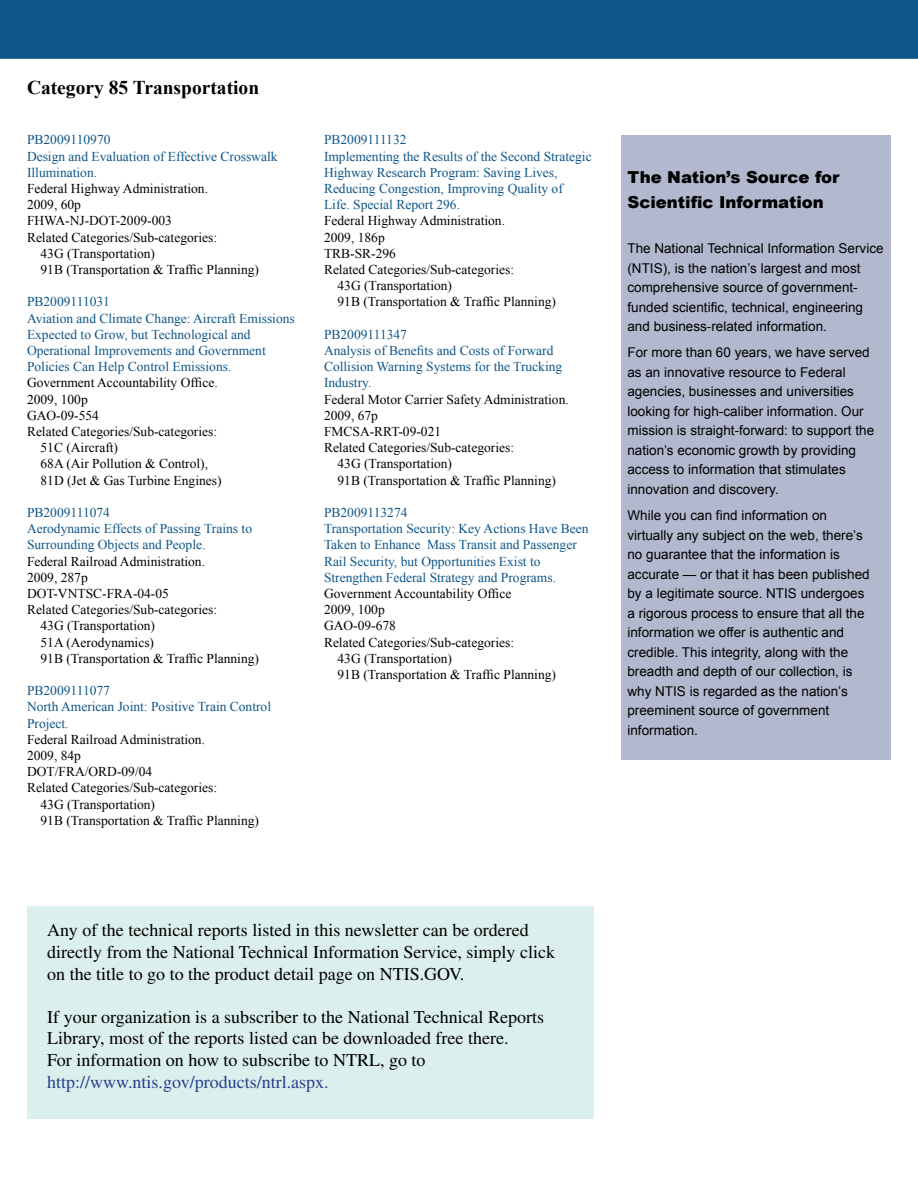
<style>
.page{position:relative;width:918px;height:1188px;background:#fff}
.page>*{position:absolute;margin:0;border:0;box-sizing:border-box;transform-origin:0 0}
.t1{font:700 19.5px "Times New Roman";color:#000}
.t2{font:18px/21.6px "Times";color:#000}
.t3{font:18px "Times";color:#25408f}
.t4{font:900 16.5px/25.5px "Arial";color:#000}
.t5{font:13.5px "Times New Roman";color:#000}
.t6{font:13.5px/19.5px "Arial";color:#000}
.t7{font:13.5px/16.2px "Times New Roman";color:#0f5688}
</style>
<div class="page">
<div style="left:27px;top:906px;width:567px;height:213px;background:#dbefec"></div>
<div style="left:621px;top:136px;width:270px;height:624px;background:#b2b9cf"></div>
<div style="left:0;top:0;width:918px;height:59px;background:#0f5688"></div>
<h1 class="t1" style="left:27px;top:74px;width:234px">Category 85 Transportation</h1>
<p class="t7" style="left:27px;top:132px;width:252px">PB2009110970<br>Design and Evaluation of Effective Crosswalk<br>Illumination.</p>
<p class="t5" style="left:27px;top:179px;width:183px">Federal Highway Administration.</p>
<p class="t5" style="left:27px;top:196px;width:55px">2009, 60p</p>
<p class="t5" style="left:27px;top:212px;width:146px">FHWA-NJ-DOT-2009-003</p>
<p class="t5" style="left:27px;top:228px;width:192px">Related Categories/Sub-categories:</p>
<p class="t5" style="left:40px;top:244px;width:116px">43G (Transportation)</p>
<p class="t5" style="left:40px;top:260px;width:220px">91B (Transportation &amp; Traffic Planning)</p>
<p class="t7" style="left:27px;top:294px;width:269px">PB2009111031<br>Aviation and Climate Change: Aircraft Emissions Expected to Grow, but Technological and Operational Improvements and Government Policies Can Help Control Emissions.</p>
<p class="t5" style="left:27px;top:374px;width:192px">Government Accountability Office.</p>
<p class="t5" style="left:27px;top:390px;width:62px">2009, 100p</p>
<p class="t5" style="left:27px;top:406px;width:73px">GAO-09-554</p>
<p class="t5" style="left:27px;top:422px;width:192px">Related Categories/Sub-categories:</p>
<p class="t5" style="left:40px;top:439px;width:79px">51C (Aircraft)</p>
<p class="t5" style="left:40px;top:455px;width:169px">68A (Air Pollution &amp; Control),</p>
<p class="t5" style="left:40px;top:471px;width:183px">81D (Jet &amp; Gas Turbine Engines)</p>
<p class="t7" style="left:27px;top:504px;width:227px">PB2009111074<br>Aerodynamic Effects of Passing Trains to<br>Surrounding Objects and People.</p>
<p class="t5" style="left:27px;top:552px;width:180px">Federal Railroad Administration.</p>
<p class="t5" style="left:27px;top:568px;width:62px">2009, 287p</p>
<p class="t5" style="left:27px;top:584px;width:143px">DOT-VNTSC-FRA-04-05</p>
<p class="t5" style="left:27px;top:601px;width:192px">Related Categories/Sub-categories:</p>
<p class="t5" style="left:40px;top:617px;width:116px">43G (Transportation)</p>
<p class="t5" style="left:40px;top:633px;width:115px">51A (Aerodynamics)</p>
<p class="t5" style="left:40px;top:649px;width:220px">91B (Transportation &amp; Traffic Planning)</p>
<p class="t7" style="left:27px;top:682px;width:246px">PB2009111077<br>North American Joint: Positive Train Control<br>Project.</p>
<p class="t5" style="left:27px;top:730px;width:180px">Federal Railroad Administration.</p>
<p class="t5" style="left:27px;top:746px;width:55px">2009, 84p</p>
<p class="t5" style="left:27px;top:763px;width:127px">DOT/FRA/ORD-09/04</p>
<p class="t5" style="left:27px;top:779px;width:192px">Related Categories/Sub-categories:</p>
<p class="t5" style="left:40px;top:795px;width:116px">43G (Transportation)</p>
<p class="t5" style="left:40px;top:811px;width:220px">91B (Transportation &amp; Traffic Planning)</p>
<p class="t7" style="left:324px;top:132px;width:269px">PB2009111132<br>Implementing the Results of the Second Strategic Highway Research Program: Saving Lives, Reducing Congestion, Improving Quality of Life. Special Report 296.</p>
<p class="t5" style="left:324px;top:212px;width:183px">Federal Highway Administration.</p>
<p class="t5" style="left:324px;top:228px;width:62px">2009, 186p</p>
<p class="t5" style="left:324px;top:244px;width:74px">TRB-SR-296</p>
<p class="t5" style="left:324px;top:260px;width:192px">Related Categories/Sub-categories:</p>
<p class="t5" style="left:338px;top:277px;width:116px">43G (Transportation)</p>
<p class="t5" style="left:338px;top:293px;width:220px">91B (Transportation &amp; Traffic Planning)</p>
<p class="t7" style="left:324px;top:326px;width:240px">PB2009111347<br>Analysis of Benefits and Costs of Forward<br>Collision Warning Systems for the Trucking<br>Industry.</p>
<p class="t5" style="left:324px;top:390px;width:246px">Federal Motor Carrier Safety Administration.</p>
<p class="t5" style="left:324px;top:406px;width:55px">2009, 67p</p>
<p class="t5" style="left:324px;top:422px;width:119px">FMCSA-RRT-09-021</p>
<p class="t5" style="left:324px;top:439px;width:192px">Related Categories/Sub-categories:</p>
<p class="t5" style="left:338px;top:455px;width:116px">43G (Transportation)</p>
<p class="t5" style="left:338px;top:471px;width:220px">91B (Transportation &amp; Traffic Planning)</p>
<p class="t7" style="left:324px;top:504px;width:266px">PB2009113274<br>Transportation Security: Key Actions Have Been Taken to Enhance Mass Transit and Passenger Rail Security, but Opportunities Exist to Strengthen Federal Strategy and Programs.</p>
<p class="t5" style="left:324px;top:584px;width:189px">Government Accountability Office</p>
<p class="t5" style="left:324px;top:601px;width:62px">2009, 100p</p>
<p class="t5" style="left:324px;top:617px;width:73px">GAO-09-678</p>
<p class="t5" style="left:324px;top:633px;width:192px">Related Categories/Sub-categories:</p>
<p class="t5" style="left:338px;top:649px;width:116px">43G (Transportation)</p>
<p class="t5" style="left:338px;top:665px;width:220px">91B (Transportation &amp; Traffic Planning)</p>
<p class="t4" style="left:627px;top:164px;width:214px">The Nation’s Source for<br>Scientific Information</p>
<p class="t6" style="left:627px;top:239px;width:258px">The National Technical Information Service (NTIS), is the nation’s largest and most comprehensive source of government&shy;funded scientific, technical, engineering and business-related information.</p>
<p class="t6" style="left:627px;top:343px;width:248px">For more than 60 years, we have served as an innovative resource to Federal agencies, businesses and universities looking for high-caliber information. Our mission is straight-forward: to support the nation’s economic growth by providing access to information that stimulates innovation and discovery.</p>
<p class="t6" style="left:627px;top:506px;width:244px">While you can find information on virtually any subject on the web, there’s no guarantee that the information is accurate — or that it has been published by a legitimate source. NTIS undergoes a rigorous process to ensure that all the information we offer is authentic and credible. This integrity, along with the breadth and depth of our collection, is why NTIS is regarded as the nation’s preeminent source of government information.</p>
<h2 class="t2" style="left:47px;top:919px;width:509px">Any of the technical reports listed in this newsletter can be ordered directly from the National Technical Information Service, simply click on the title to go to the product detail page on NTIS.GOV.</h2>
<h2 class="t2" style="left:47px;top:1006px;width:498px">If your organization is a subscriber to the National Technical Reports<br>Library, most of the reports listed can be downloaded free there.<br>For information on how to subscribe to NTRL, go to</h2>
<h2 class="t3" style="left:47px;top:1071px;width:283px">http://www.ntis.gov/products/ntrl.aspx.</h2>
</div>
